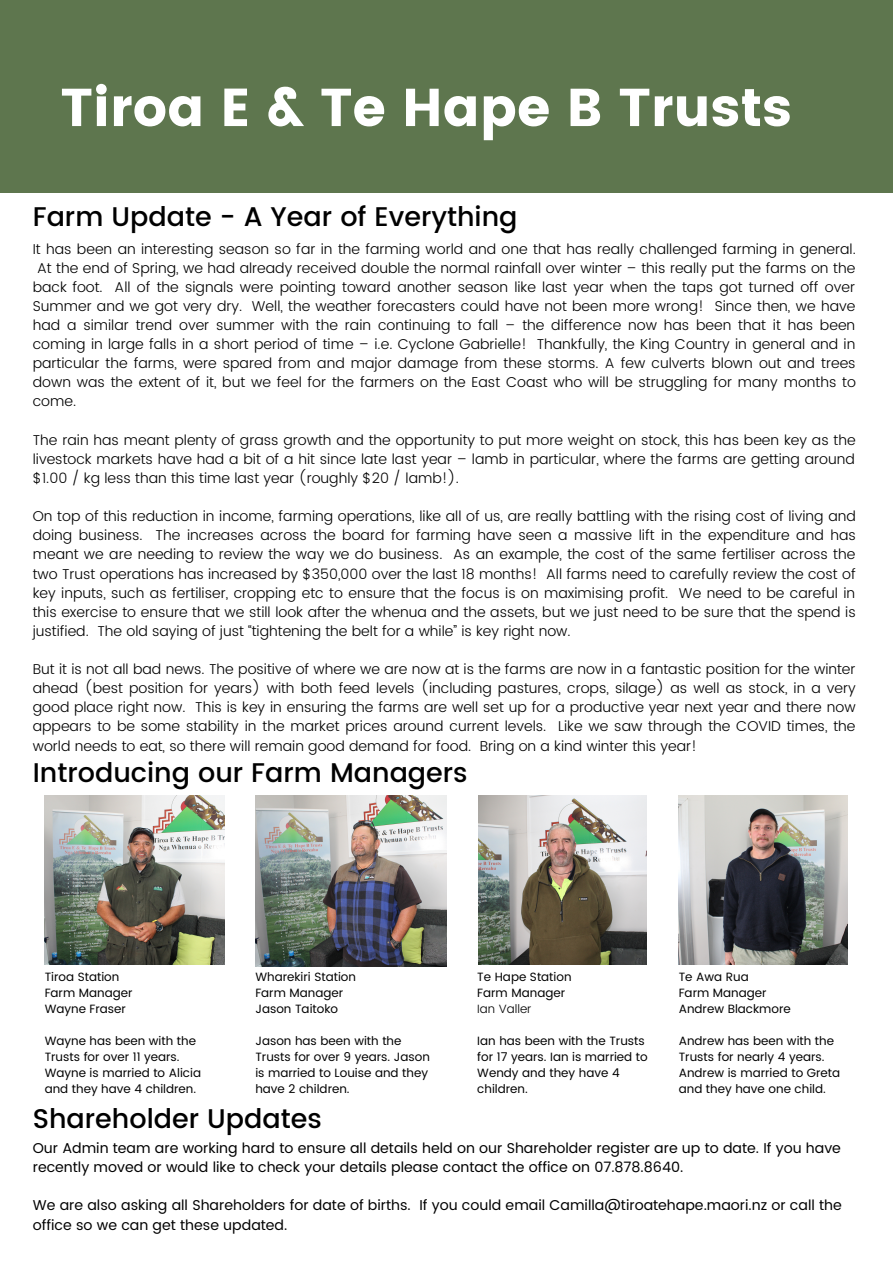
<style>
.page{position:relative;width:893px;height:1264px;background:#fff}
.page>*{position:absolute;margin:0;border:0;box-sizing:border-box;transform-origin:0 0}
.t1{font:53.25px "Poppins";color:#fff}
.t2{font:500 27px "Poppins";color:#000}
.t3{font:300 14.25px/19px "Poppins";color:#000;text-align:justify}
.t4{font:14.25px/19px "Poppins";color:#000}
.t5{font:12px/16px "Poppins";color:#000}
.t6{font:300 12px "Poppins";color:#000}
</style>
<div class="page">
<div style="left:0;top:0;width:892px;height:193px;background:#5e764e"></div>
<img style="left:45px;top:796px;width:180px;height:168px">
<img style="left:255px;top:795px;width:191px;height:171px">
<img style="left:478px;top:795px;width:168px;height:169px">
<img style="left:678px;top:795px;width:169px;height:169px">
<p class="t1" style="left:60px;top:76px;width:732px">Tiroa E &amp; Te Hape B Trusts</p>
<p class="t2" style="left:33px;top:200px;width:486px">Farm Update - A Year of Everything</p>
<p class="t3" style="left:33px;top:239px;width:824px">It has been an interesting season so far in the farming world and one that has really challenged farming in general.<br>At the end of Spring, we had already received double the normal rainfall over winter – this really put the farms on the back foot. All of the signals were pointing toward another season like last year when the taps got turned off over Summer and we got very dry. Well, the weather forecasters could have not been more wrong! Since then, we have had a similar trend over summer with the rain continuing to fall – the difference now has been that it has been coming in large falls in a short period of time – i.e. Cyclone Gabrielle! Thankfully, the King Country in general and in particular the farms, were spared from and major damage from these storms. A few culverts blown out and trees down was the extent of it, but we feel for the farmers on the East Coast who will be struggling for many months to come.</p>
<p class="t3" style="left:33px;top:430px;width:824px">The rain has meant plenty of grass growth and the opportunity to put more weight on stock, this has been key as the livestock markets have had a bit of a hit since late last year – lamb in particular, where the farms are getting around $1.00 / kg less than this time last year (roughly $20 / lamb!).</p>
<p class="t3" style="left:33px;top:506px;width:824px">On top of this reduction in income, farming operations, like all of us, are really battling with the rising cost of living and doing business. The increases across the board for farming have seen a massive lift in the expenditure and has meant we are needing to review the way we do business. As an example, the cost of the same fertiliser across the two Trust operations has increased by $350,000 over the last 18 months! All farms need to carefully review the cost of key inputs, such as fertiliser, cropping etc to ensure that the focus is on maximising profit. We need to be careful in this exercise to ensure that we still look after the whenua and the assets, but we just need to be sure that the spend is justified. The old saying of just “tightening the belt for a while” is key right now.</p>
<p class="t3" style="left:33px;top:659px;width:824px">But it is not all bad news. The positive of where we are now at is the farms are now in a fantastic position for the winter ahead (best position for years) with both feed levels (including pastures, crops, silage) as well as stock, in a very good place right now. This is key in ensuring the farms are well set up for a productive year next year and there now appears to be some stability in the market prices around current levels. Like we saw through the COVID times, the world needs to eat, so there will remain good demand for food. Bring on a kind winter this year!</p>
<p class="t2" style="left:33px;top:757px;width:436px">Introducing our Farm Managers</p>
<p class="t5" style="left:45px;top:969px;width:76px">Tiroa Station</p>
<p class="t5" style="left:45px;top:985px;width:89px">Farm Manager</p>
<p class="t5" style="left:45px;top:1001px;width:83px">Wayne Fraser</p>
<p class="t5" style="left:45px;top:1033px;width:158px">Wayne has been with the<br>Trusts for over 11 years.<br>Wayne is married to Alicia and they have 4 children.</p>
<p class="t5" style="left:255px;top:969px;width:102px">Wharekiri Station</p>
<p class="t5" style="left:255px;top:985px;width:89px">Farm Manager</p>
<p class="t5" style="left:255px;top:1001px;width:84px">Jason Taitoko</p>
<p class="t5" style="left:255px;top:1033px;width:176px">Jason has been with the<br>Trusts for over 9 years. Jason is married to Louise and they have 2 children.</p>
<p class="t5" style="left:477px;top:969px;width:96px">Te Hape Station</p>
<p class="t5" style="left:477px;top:985px;width:89px">Farm Manager</p>
<p class="t6" style="left:477px;top:1002px;width:56px">Ian Valler</p>
<p class="t5" style="left:477px;top:1033px;width:172px">Ian has been with the Trusts for 17 years. Ian is married to<br>Wendy and they have 4 children.</p>
<p class="t5" style="left:678px;top:969px;width:72px">Te Awa Rua</p>
<p class="t5" style="left:678px;top:985px;width:89px">Farm Manager</p>
<p class="t5" style="left:678px;top:1001px;width:114px">Andrew Blackmore</p>
<p class="t5" style="left:678px;top:1033px;width:163px">Andrew has been with the<br>Trusts for nearly 4 years.<br>Andrew is married to Greta and they have one child.</p>
<p class="t2" style="left:33px;top:1102px;width:290px">Shareholder Updates</p>
<p class="t4" style="left:33px;top:1138px;width:809px">Our Admin team are working hard to ensure all details held on our Shareholder register are up to date. If you have recently moved or would like to check your details please contact the office on 07.878.8640.</p>
<p class="t4" style="left:33px;top:1195px;width:810px">We are also asking all Shareholders for date of births. If you could email Camilla@tiroatehape.maori.nz or call the office so we can get these updated.</p>
</div>
